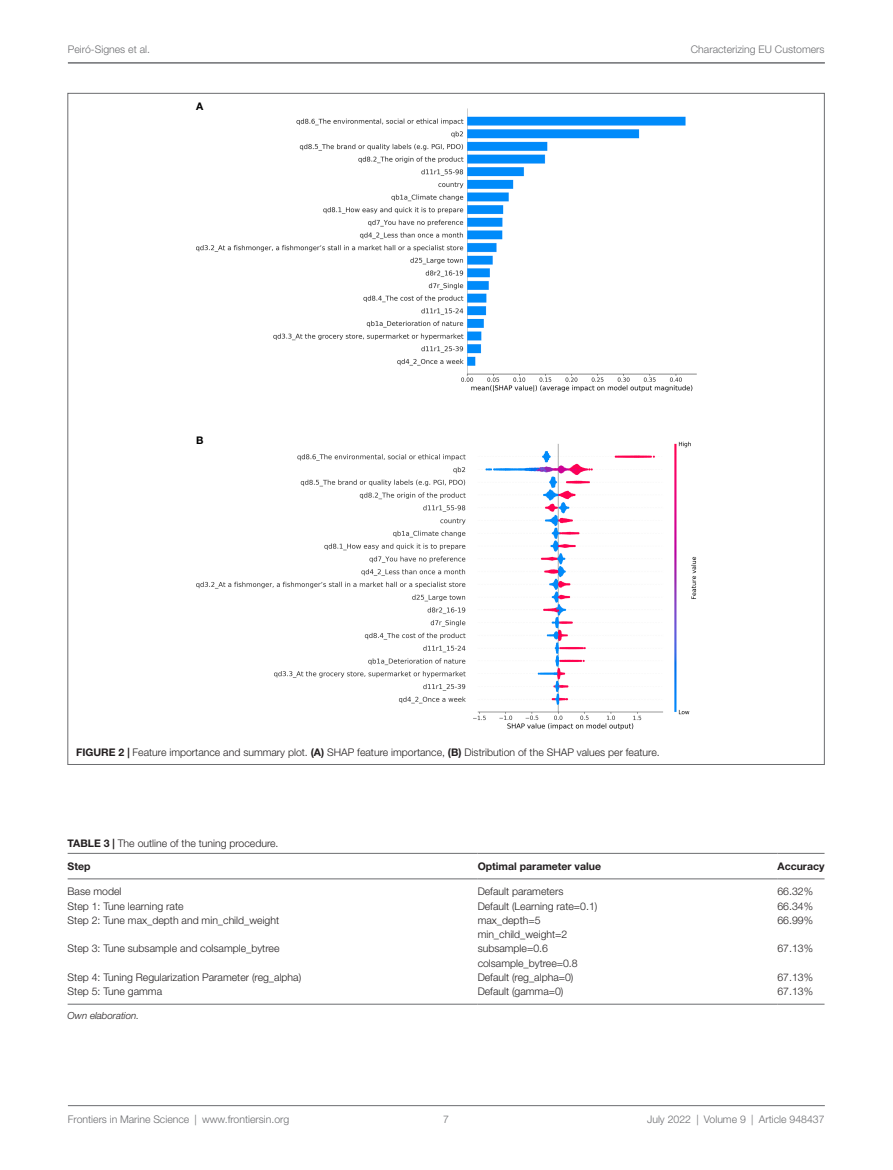
<style>
.page{position:relative;width:893px;height:1170px;background:#fff}
.page>*{position:absolute;margin:0;border:0;box-sizing:border-box;transform-origin:0 0}
.td-table{font:300 10.5px/14.2px "Helvetica Neue LT Std";color:#231f20}
.t1{font:300 10.5px "Helvetica Neue LT Std";color:#6c6d70}
.FigCaption{font:300 10.5px "Helvetica Neue LT Std";color:#231f20}
.TableCaption{font:300 10.5px "Helvetica Neue LT Std";color:#231f20}
.th-table{font:700 10.5px "Helvetica Neue LT Std";color:#231f20}
.t2{font:700 10.5px "Helvetica Neue LT Std";color:#010101}
.t3{font:italic 300 9.75px "Helvetica Neue LT Std";color:#231f20}
.s1{font-weight:700}
</style>
<div class="page">
<hr style="left:68px;top:1105px;width:757px;height:1px;background:#6c6d70">
<hr style="left:68px;top:63px;width:757px;height:1px;background:#6c6d70">
<img style="left:196px;top:108px;width:500px;height:284px">
<img style="left:196px;top:441px;width:500px;height:288px">
<hr style="left:68px;top:878px;width:410px;height:1px;background:#6c6d70">
<hr style="left:68px;top:853px;width:410px;height:1px;background:#6c6d70">
<hr style="left:478px;top:878px;width:299px;height:1px;background:#6c6d70">
<hr style="left:478px;top:853px;width:299px;height:1px;background:#6c6d70">
<hr style="left:777px;top:878px;width:47px;height:1px;background:#6c6d70">
<hr style="left:777px;top:853px;width:47px;height:1px;background:#6c6d70">
<hr style="left:68px;top:1003px;width:410px;height:1px;background:#6c6d70">
<hr style="left:478px;top:1003px;width:299px;height:1px;background:#6c6d70">
<hr style="left:777px;top:1003px;width:47px;height:1px;background:#6c6d70">
<p class="t1" style="left:68px;top:43px;width:84px">Peiró-Signes et al.</p>
<p class="t2" style="left:196px;top:100px;width:9px">A</p>
<p class="t1" style="left:691px;top:43px;width:135px">Characterizing EU Customers</p>
<p class="t2" style="left:196px;top:434px;width:9px">B</p>
<p class="FigCaption" style="left:76px;top:745px;width:585px"><span class="s1">FIGURE 2 |</span> Feature importance and summary plot. <span class="s1">(A)</span> SHAP feature importance, <span class="s1">(B)</span> Distribution of the SHAP values per feature.</p>
<p class="TableCaption" style="left:68px;top:837px;width:212px"><span class="s1">TABLE 3 |</span> The outline of the tuning procedure.</p>
<p class="th-table" style="left:68px;top:859px;width:24px">Step</p>
<p class="th-table" style="left:478px;top:859px;width:125px">Optimal parameter value</p>
<p class="th-table" style="left:777px;top:859px;width:49px">Accuracy</p>
<p class="td-table" style="left:68px;top:884px;width:55px">Base model</p>
<p class="td-table" style="left:478px;top:884px;width:87px">Default parameters</p>
<p class="td-table" style="left:777px;top:884px;width:37px">66.32%</p>
<p class="td-table" style="left:68px;top:898px;width:117px">Step 1: Tune learning rate</p>
<p class="td-table" style="left:478px;top:898px;width:121px">Default (Learning rate=0.1)</p>
<p class="td-table" style="left:777px;top:898px;width:37px">66.34%</p>
<p class="td-table" style="left:68px;top:912px;width:213px">Step 2: Tune max_depth and min_child_weight</p>
<p class="td-table" style="left:478px;top:912px;width:91px">max_depth=5 min_child_weight=2</p>
<p class="td-table" style="left:777px;top:912px;width:37px">66.99%</p>
<p class="td-table" style="left:68px;top:941px;width:213px">Step 3: Tune subsample and colsample_bytree</p>
<p class="td-table" style="left:478px;top:941px;width:102px">subsample=0.6 colsample_bytree=0.8</p>
<p class="td-table" style="left:777px;top:941px;width:37px">67.13%</p>
<p class="td-table" style="left:68px;top:969px;width:235px">Step 4: Tuning Regularization Parameter (reg_alpha)</p>
<p class="td-table" style="left:478px;top:969px;width:97px">Default (reg_alpha=0)</p>
<p class="td-table" style="left:777px;top:969px;width:37px">67.13%</p>
<p class="td-table" style="left:68px;top:984px;width:96px">Step 5: Tune gamma</p>
<p class="td-table" style="left:478px;top:984px;width:87px">Default (gamma=0)</p>
<p class="td-table" style="left:777px;top:984px;width:37px">67.13%</p>
<p class="t3" style="left:68px;top:1009px;width:73px">Own elaboration.</p>
<p class="t1" style="left:68px;top:1112px;width:223px">Frontiers in Marine Science | www.frontiersin.org</p>
<p class="t1" style="left:443px;top:1112px;width:7px">7</p>
<p class="t1" style="left:647px;top:1112px;width:179px">July 2022 | Volume 9 | Article 948437</p>
</div>
